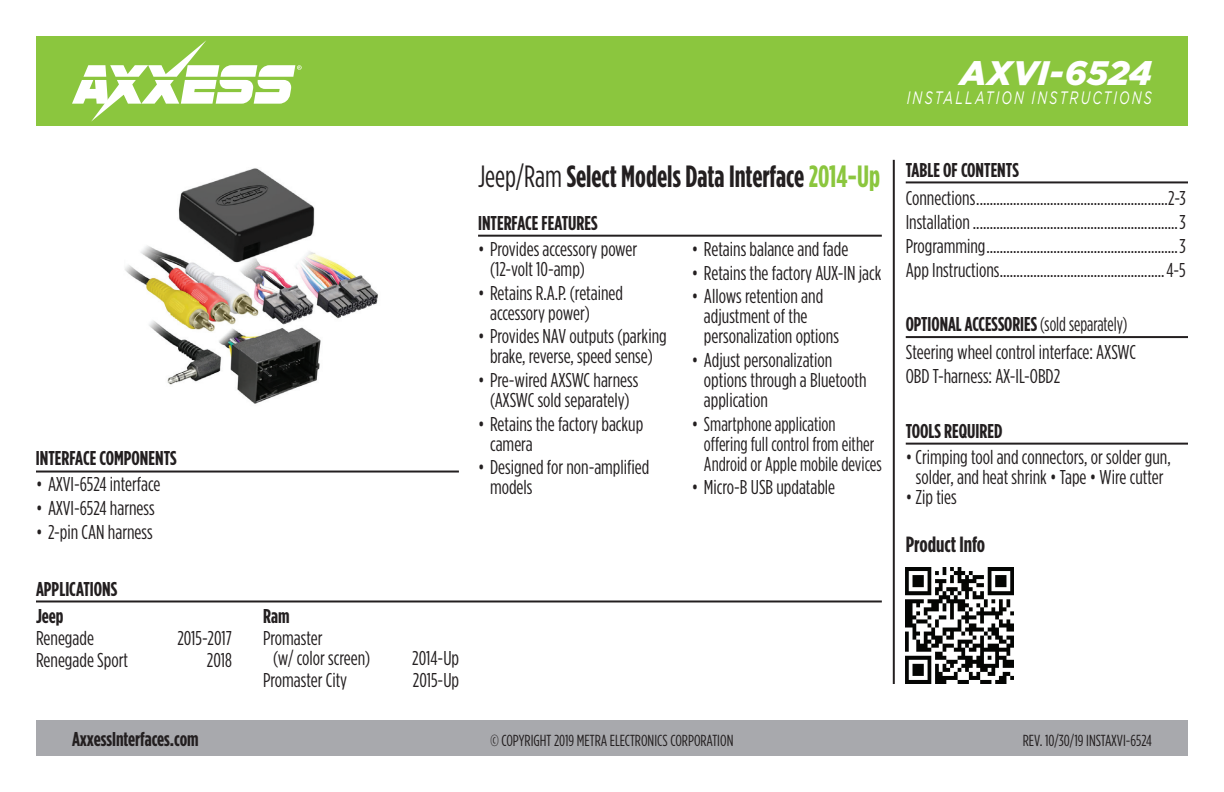
<style>
.page{position:relative;width:1224px;height:792px;background:#fff}
.page>*{position:absolute;margin:0;border:0;box-sizing:border-box;transform-origin:0 0}
.t1{font:italic 900 34px "Gotham";letter-spacing:.005em;color:#fff}
.t2{font:700 30.8px "Gotham Condensed";color:#231f20;scale:.94 1}
.t3{font:700 22px "Gotham Condensed";color:#231f20}
.t4{font:20px/20px "Gotham Condensed";color:#231f20}
.t5{font:700 20px/27px "Gotham Condensed";color:#231f20}
.t6{font:20px/28px "Gotham Condensed";color:#231f20;scale:.9 1}
.t7{font:italic 18px "Gotham";letter-spacing:.165em;color:#fff;scale:.7 1}
.t8{font:16px "Gotham Condensed";color:#231f20}
.s1{font-weight:400}
.s2{color:#8bc63e}
.s3{font-weight:700}
</style>
<div class="page">
<div style="left:36px;top:720px;width:1152px;height:36px;background:#a8a9ad"></div>
<hr style="left:893px;top:160px;width:2px;height:524px;background:#231f20">
<div style="left:36px;top:36px;width:1152px;height:90px;background:#8bc63e"></div>
<svg style="left:72px;top:40px;width:230px;height:82px"></svg>
<img style="left:906px;top:568px;width:107px;height:116px">
<hr style="left:478px;top:235px;width:404px;height:2px;background:#231f20">
<hr style="left:36px;top:471px;width:423px;height:2px;background:#231f20">
<hr style="left:906px;top:443px;width:282px;height:2px;background:#231f20">
<hr style="left:906px;top:181px;width:282px;height:2px;background:#231f20">
<img style="left:125px;top:168px;width:253px;height:236px">
<hr style="left:906px;top:336px;width:282px;height:2px;background:#231f20">
<hr style="left:36px;top:600px;width:846px;height:2px;background:#231f20">
<h2 class="t2" style="left:478px;top:159px;width:429px"><span class="s1">Jeep/Ram</span> Select Models Data Interface <span class="s2">2014-Up</span></h2>
<p class="t5" style="left:478px;top:209px;width:121px">INTERFACE FEATURES</p>
<p class="t4" style="left:692px;top:239px;width:158px">• Retains balance and fade</p>
<p class="t4" style="left:692px;top:262px;width:191px">• Retains the factory AUX-IN jack</p>
<p class="t4" style="left:704px;top:286px;width:136px;text-indent:-12px">• Allows retention and adjustment of the personalization options</p>
<p class="t4" style="left:704px;top:350px;width:164px;text-indent:-12px">• Adjust personalization options through a Bluetooth application</p>
<p class="t4" style="left:704px;top:413px;width:179px;text-indent:-12px">• Smartphone application offering full control from either<br>Android or Apple mobile devices</p>
<p class="t4" style="left:490px;top:239px;width:149px;text-indent:-12px">• Provides accessory power (12-volt 10-amp)</p>
<p class="t4" style="left:490px;top:282px;width:135px;text-indent:-12px">• Retains R.A.P. (retained accessory power)</p>
<p class="t4" style="left:478px;top:326px;width:190px;text-align:center">• Provides NAV outputs (parking brake, reverse, speed sense)</p>
<p class="t4" style="left:478px;top:370px;width:162px;text-align:center">• Pre-wired AXSWC harness (AXSWC sold separately)</p>
<p class="t4" style="left:490px;top:413px;width:155px;text-indent:-12px">• Retains the factory backup camera</p>
<p class="t4" style="left:490px;top:457px;width:161px;text-indent:-12px">• Designed for non-amplified models</p>
<p class="t5" style="left:36px;top:444px;width:142px">INTERFACE COMPONENTS</p>
<p class="t4" style="left:36px;top:474px;width:126px">• AXVI-6524 interface</p>
<p class="t4" style="left:692px;top:477px;width:145px">• Micro-B USB updatable</p>
<p class="t4" style="left:36px;top:498px;width:120px">• AXVI-6524 harness</p>
<p class="t4" style="left:36px;top:522px;width:118px">• 2-pin CAN harness</p>
<p class="t5" style="left:36px;top:575px;width:83px">APPLICATIONS<br>Jeep</p>
<p class="t4" style="left:36px;top:628px;width:60px">Renegade</p>
<p class="t4" style="left:177px;top:628px;width:56px">2015-2017</p>
<p class="t4" style="left:36px;top:650px;width:94px">Renegade Sport</p>
<p class="t4" style="left:207px;top:650px;width:27px">2018</p>
<p class="t5" style="left:263px;top:602px;width:28px">Ram</p>
<p class="t4" style="left:273px;top:628px;width:99px;text-indent:-10px">Promaster<br>(w/ color screen)</p>
<p class="t4" style="left:412px;top:648px;width:48px">2014-Up</p>
<p class="t4" style="left:263px;top:670px;width:85px">Promaster City</p>
<p class="t4" style="left:413px;top:670px;width:48px">2015-Up</p>
<h1 class="t1" style="left:960px;top:53px;width:193px">AXVI-6524</h1>
<p class="t7" style="left:907px;top:88px;width:352px">INSTALLATION INSTRUCTIONS</p>
<p class="t5" style="left:906px;top:156px;width:115px">TABLE OF CONTENTS</p>
<p class="t4" style="left:906px;top:185px;width:281px;line-height:24px;text-align:justify">Connections.........................................................2-3<br>Installation.............................................................3<br>Programming.........................................................3<br>App Instructions.................................................4-5</p>
<p class="t6" style="left:906px;top:310px;width:257px"><span class="s3">OPTIONAL ACCESSORIES</span> (sold separately)<br>Steering wheel control interface: AXSWC</p>
<p class="t4" style="left:906px;top:366px;width:156px">OBD T-harness: AX-IL-OBD2</p>
<p class="t5" style="left:906px;top:417px;width:98px">TOOLS REQUIRED</p>
<p class="t4" style="left:906px;top:446px;width:267px;text-align:center">• Crimping tool and connectors, or solder gun, solder, and heat shrink • Tape • Wire cutter</p>
<p class="t4" style="left:906px;top:486px;width:53px">• Zip ties</p>
<p class="t3" style="left:906px;top:532px;width:81px">Product Info</p>
<p class="t5" style="left:72px;top:725px;width:128px">AxxessInterfaces.com</p>
<p class="t8" style="left:491px;top:732px;width:244px">© COPYRIGHT 2019 METRA ELECTRONICS CORPORATION</p>
<p class="t8" style="left:1023px;top:732px;width:131px">REV. 10/30/19 INSTAXVI-6524</p>
</div>
